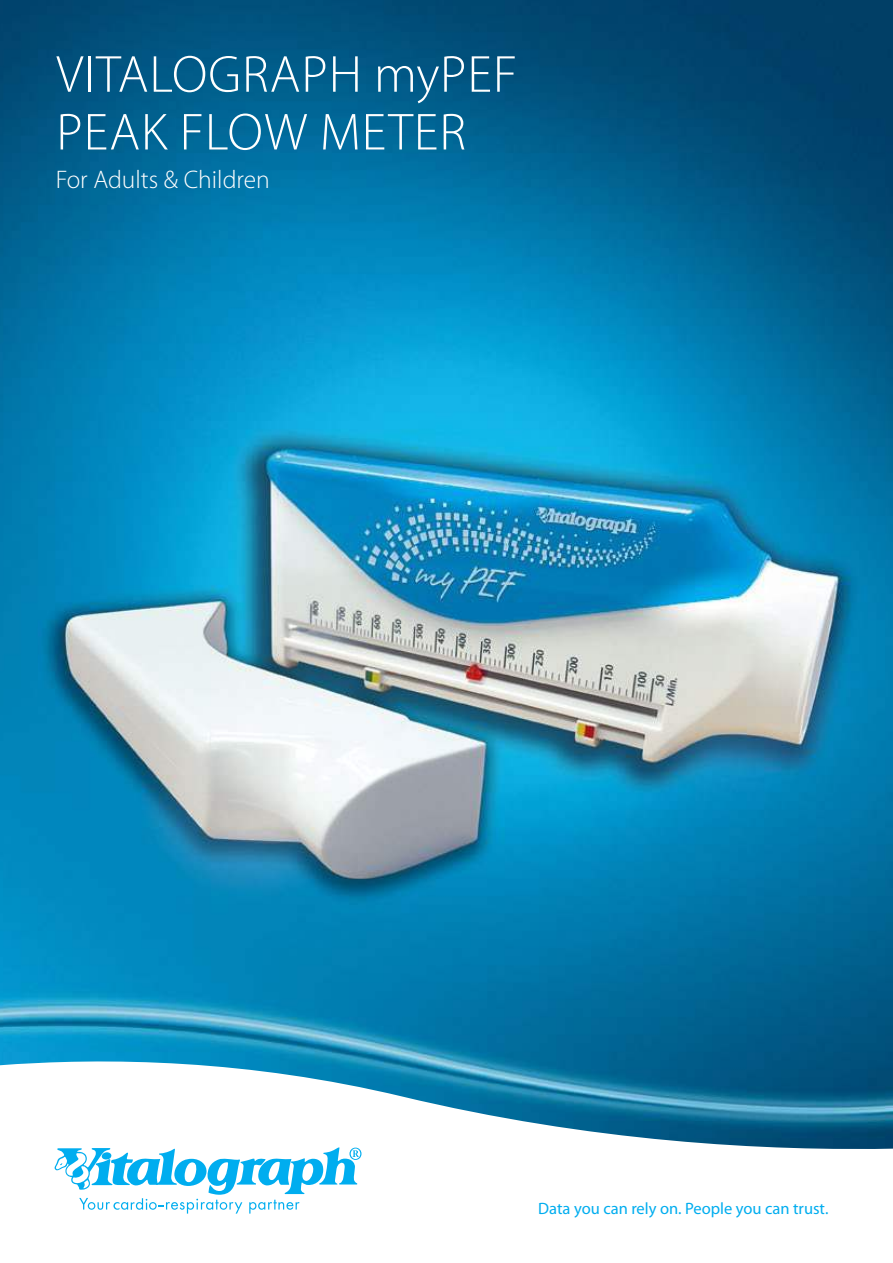
<style>
.page{position:relative;width:893px;height:1263px;background:#fff}
.page>*{position:absolute;margin:0;border:0;box-sizing:border-box;transform-origin:0 0}
.t1{font:300 52.5px/57.8px "Myriad Pro";letter-spacing:.02em;color:#fff}
.t2{font:300 25.5px "Myriad Pro";color:#fff}
.t3{font:16.5px "Myriad Pro";color:#00adef}
</style>
<div class="page">
<img style="left:0;top:0;width:893px;height:1057px">
<svg style="left:0;top:1057px;width:893px;height:157px"></svg>
<svg style="left:54px;top:1147px;width:307px;height:66px"></svg>
<h1 class="t1" style="left:56px;top:50px;width:462px">VITALOGRAPH myPEF<br>PEAK FLOW METER</h1>
<h2 class="t2" style="left:56px;top:169px;width:215px">For Adults &amp; Children</h2>
<p class="t3" style="left:538px;top:1202px;width:292px">Data you can rely on. People you can trust.</p>
</div>
